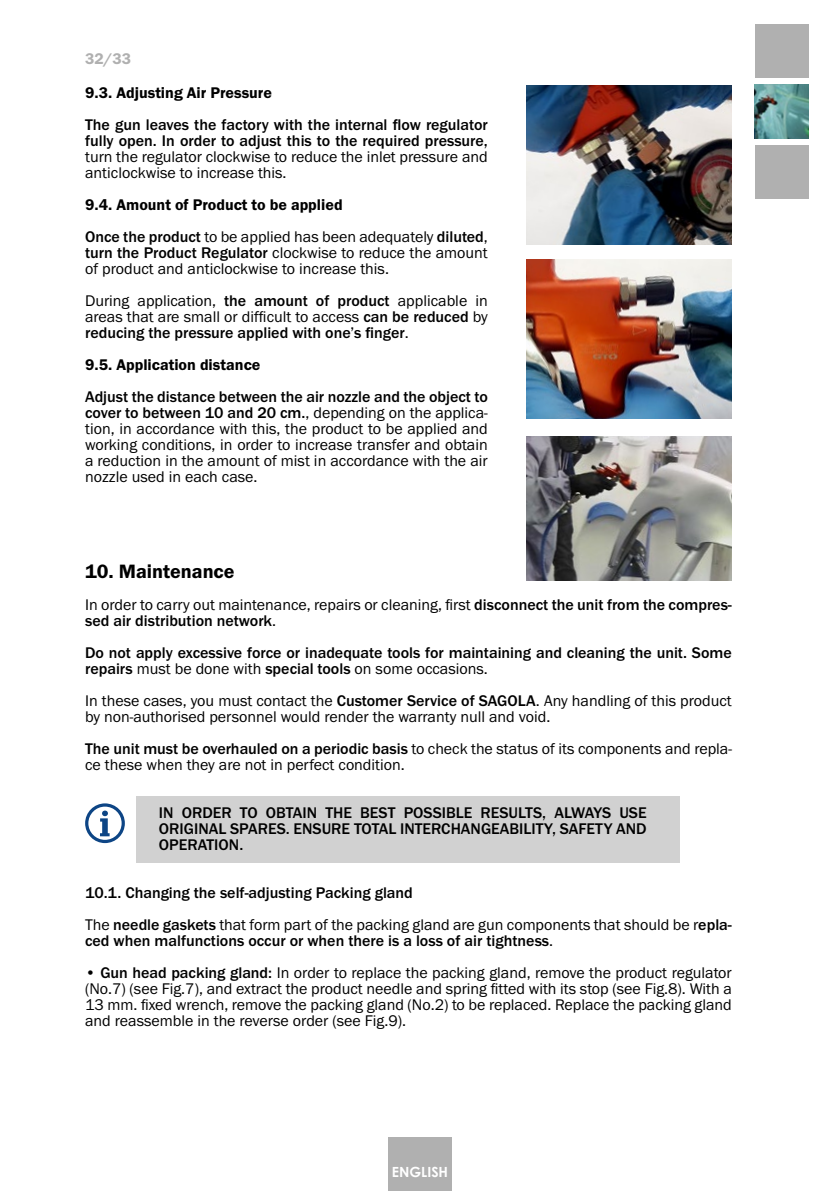
<style>
.page{position:relative;width:840px;height:1191px;background:#fff}
.page>*{position:absolute;margin:0;border:0;box-sizing:border-box;transform-origin:0 0}
.t1{font:600 20px "Franklin Gothic Itc T";color:#000}
.t2{font:16px/16px "Franklin Gothic Itc T";color:#000}
.t3{font:500 16px/16px "Franklin Gothic Itc T";color:#000}
.t4{font:600 16px/32px "Franklin Gothic Itc T";color:#000}
.t5{font:600 16px "Franklin Gothic Itc T";color:#b0b0b0}
.t6{font:700 14px "Century Gothic";color:#fff}
.s1{font-weight:500}
.s2{font-weight:400}
</style>
<div class="page">
<div style="left:136px;top:796px;width:543px;height:67px;background:#d1d1d1"></div>
<div style="left:388px;top:1137px;width:63px;height:54px;background:#b0b0b0"></div>
<div style="left:754px;top:24px;width:54px;height:54px;background:#b0b0b0"></div>
<img style="left:754px;top:85px;width:54px;height:54px">
<div style="left:754px;top:145px;width:54px;height:54px;background:#b0b0b0"></div>
<img style="left:526px;top:85px;width:205px;height:159px">
<img style="left:526px;top:259px;width:205px;height:160px">
<img style="left:526px;top:436px;width:205px;height:144px">
<svg style="left:85px;top:803px;width:40px;height:40px"></svg>
<p class="t5" style="left:85px;top:49px;width:48px">32/33</p>
<p class="t4" style="left:85px;top:76px;width:188px">9.3. Adjusting Air Pressure</p>
<p class="t3" style="left:85px;top:116px;width:404px">The gun leaves the factory with the internal flow regulator fully open. In order to adjust this to the required pressure,</p>
<p class="t2" style="left:85px;top:148px;width:404px">turn the regulator clockwise to reduce the inlet pressure and anticlockwise to increase this.</p>
<p class="t4" style="left:85px;top:188px;width:404px">9.4. Amount of Product to be applied<br><span class="s1">Once the product</span> <span class="s2">to be applied has been adequately</span> <span class="s1">diluted</span><span class="s2">,</span></p>
<p class="t2" style="left:85px;top:244px;width:404px"><span class="s1">turn the Product Regulator</span> clockwise to reduce the amount of product and anticlockwise to increase this.</p>
<p class="t3" style="left:85px;top:292px;width:404px;text-align:justify"><span class="s2">During application,</span> the amount of product <span class="s2">applicable in areas that are small or difficult to access</span> can be reduced <span class="s2">by </span>reducing the pressure applied with one’s finger<span class="s2">.</span></p>
<p class="t4" style="left:85px;top:348px;width:177px">9.5. Application distance</p>
<p class="t2" style="left:85px;top:388px;width:404px;text-align:justify"><span class="s1">Adjust the distance between the air nozzle and the object to cover to between 10 and 20 cm.</span>, depending on the applica&shy;tion, in accordance with this, the product to be applied and working conditions, in order to increase transfer and obtain a reduction in the amount of mist in accordance with the air nozzle used in each case.</p>
<p class="t1" style="left:85px;top:559px;width:151px">10. Maintenance</p>
<p class="t3" style="left:85px;top:596px;width:648px"><span class="s2">In order to carry out maintenance, repairs or cleaning, first</span> disconnect the unit from the compres&shy;sed air distribution network<span class="s2">.</span></p>
<p class="t3" style="left:85px;top:644px;width:648px">Do not apply excessive force or inadequate tools for maintaining and cleaning the unit. Some repairs <span class="s2">must be done with</span> special tools <span class="s2">on some occasions.</span></p>
<p class="t2" style="left:85px;top:692px;width:647px">In these cases, you must contact the <span class="s1">Customer Service of SAGOLA</span>. Any handling of this product by non-authorised personnel would render the warranty null and void.</p>
<p class="t2" style="left:85px;top:740px;width:648px"><span class="s1">The unit must be overhauled on a periodic basis</span> to check the status of its components and repla&shy;ce these when they are not in perfect condition.</p>
<p class="t3" style="left:159px;top:804px;width:489px;text-align:justify">IN ORDER TO OBTAIN THE BEST POSSIBLE RESULTS, ALWAYS USE ORIGINAL SPARES. ENSURE TOTAL INTERCHANGEABILITY, SAFETY AND OPERATION.</p>
<p class="t2" style="left:85px;top:876px;width:647px;line-height:32px"><span class="s1">10.1. Changing the self-adjusting Packing gland<br></span>The <span class="s1">needle gaskets</span> that form part of the packing gland are gun components that should be r<span class="s1">epla-</span></p>
<p class="t3" style="left:85px;top:932px;width:469px">ced when malfunctions occur or when there is a loss of air tightness<span class="s2">.</span></p>
<p class="t2" style="left:85px;top:964px;width:648px;text-align:justify"><span class="s1">• Gun head packing gland:</span> In order to replace the packing gland, remove the product regulator (No.7) (see Fig.7), and extract the product needle and spring fitted with its stop (see Fig.8). With a 13 mm. fixed wrench, remove the packing gland (No.2) to be replaced. Replace the packing gland and reassemble in the reverse order (see Fig.9).</p>
<p class="t6" style="left:391px;top:1161px;width:58px">ENGLISH</p>
</div>
